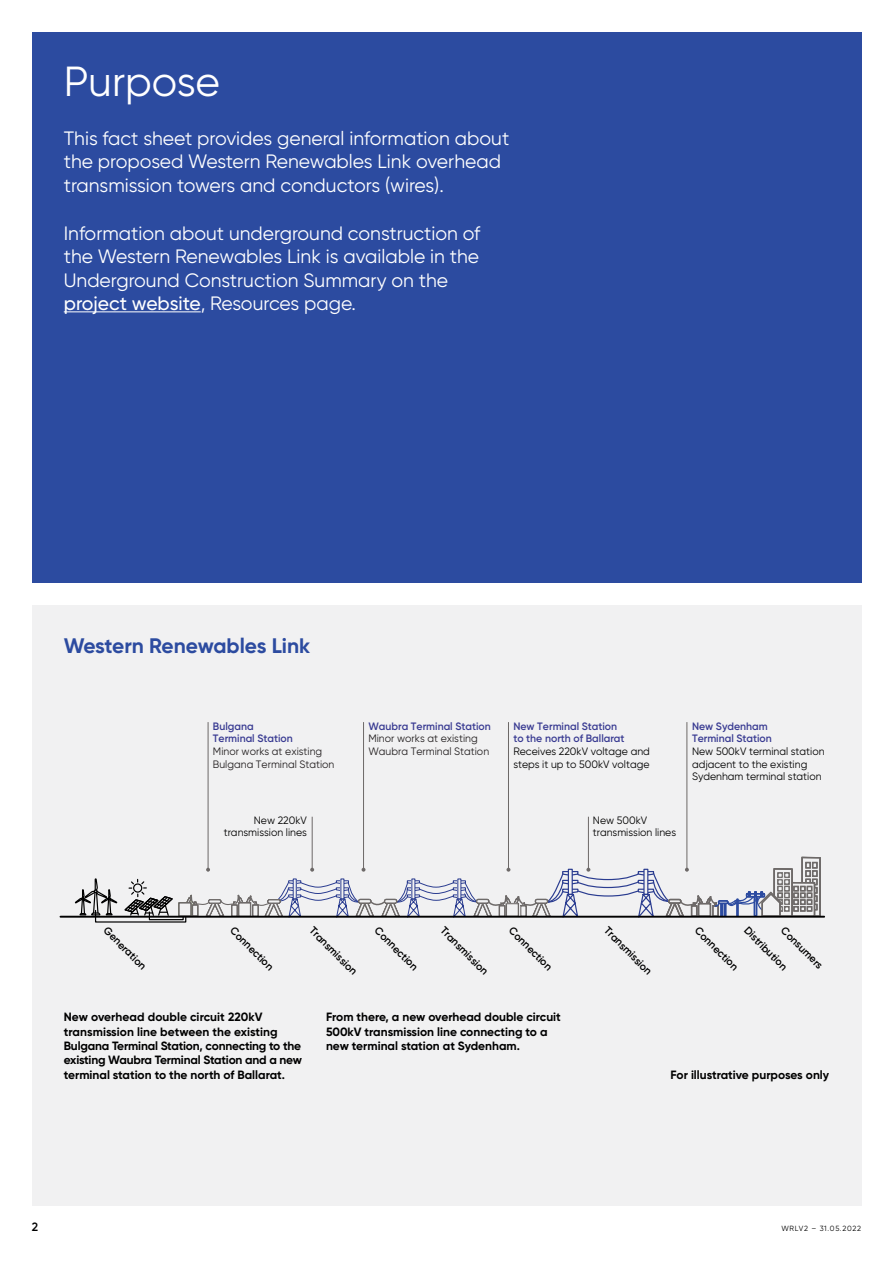
<style>
.page{position:relative;width:893px;height:1263px;background:#fff}
.page>*{position:absolute;margin:0;border:0;box-sizing:border-box;transform-origin:0 0}
.t1{font:42px "Gilroy";color:#fff}
.t2{font:700 21px "Gilroy";color:#2c4ba0}
.t3{font:19.35px/23.2px "Gilroy";color:#fff}
.t4{font:700 12px/14.4px "Gilroy";color:#000}
.t5{font:600 12px "Gilroy";color:#000}
.t6{font:10.65px/12.6px "Gilroy";color:#010101}
.t7{font:600 10.65px "Gilroy";color:#000}
.t8{font:600 10.65px/12.6px "Gilroy";color:#393b92}
.t9{font:10.65px/12.6px "Gilroy";color:#231f20}
.t10{font:7.5px "Gilroy";letter-spacing:.09em;color:#000}
.s1{font-weight:500}
</style>
<div class="page">
<div style="left:32px;top:32px;width:829px;height:551px;background:#2c4ba0"></div>
<hr style="left:64px;top:311px;width:137px;height:1px;background:#fff">
<div style="left:32px;top:605px;width:829px;height:600px;background:#f1f1f2"></div>
<hr style="left:208px;top:722px;width:1px;height:148px;background:#6d6968">
<hr style="left:363px;top:722px;width:1px;height:148px;background:#6d6968">
<hr style="left:312px;top:817px;width:1px;height:53px;background:#6d6968">
<hr style="left:508px;top:722px;width:1px;height:148px;background:#6d6968">
<hr style="left:588px;top:817px;width:1px;height:53px;background:#6d6968">
<hr style="left:686px;top:722px;width:1px;height:148px;background:#6d6968">
<svg style="left:74px;top:856px;width:747px;height:67px"></svg>
<hr style="left:60px;top:916px;width:764px;height:2px;background:#010101">
<h1 class="t1" style="left:64px;top:56px;width:158px">Purpose</h1>
<h3 class="t3" style="left:64px;top:126px;width:447px">This fact sheet provides general information about the proposed Western Renewables Link overhead transmission towers and conductors (wires).</h3>
<h3 class="t3" style="left:64px;top:222px;width:418px">Information about underground construction of the Western Renewables Link is available in the Underground Construction Summary on the <span class="s1">project website</span>, Resources page.</h3>
<h2 class="t2" style="left:64px;top:633px;width:248px">Western Renewables Link</h2>
<p class="t8" style="left:213px;top:720px;width:81px">Bulgana<br>Terminal Station</p>
<p class="t9" style="left:213px;top:745px;width:123px">Minor works at existing<br>Bulgana Terminal Station</p>
<p class="t6" style="left:224px;top:813px;width:85px;text-align:right">New 220kV transmission lines</p>
<p class="t8" style="left:368px;top:720px;width:124px">Waubra Terminal Station</p>
<p class="t9" style="left:368px;top:732px;width:122px">Minor works at existing<br>Waubra Terminal Station</p>
<p class="t8" style="left:513px;top:720px;width:113px">New Terminal Station to the north of Ballarat</p>
<p class="t6" style="left:513px;top:745px;width:138px">Receives 220kV voltage and steps it up to 500kV voltage</p>
<p class="t6" style="left:593px;top:813px;width:85px">New 500kV transmission lines</p>
<p class="t8" style="left:692px;top:720px;width:81px">New Sydenham<br>Terminal Station</p>
<p class="t6" style="left:692px;top:745px;width:134px">New 500kV terminal station adjacent to the existing<br>Sydenham terminal station</p>
<p class="t7" style="left:110px;top:924px;width:57px;rotate:45deg">Generation</p>
<p class="t7" style="left:237px;top:924px;width:58px;rotate:45deg">Connection</p>
<p class="t7" style="left:316px;top:924px;width:64px;rotate:45deg">Transmission</p>
<p class="t7" style="left:381px;top:924px;width:58px;rotate:45deg">Connection</p>
<p class="t7" style="left:447px;top:924px;width:64px;rotate:45deg">Transmission</p>
<p class="t7" style="left:515px;top:924px;width:58px;rotate:45deg">Connection</p>
<p class="t7" style="left:611px;top:924px;width:64px;rotate:45deg">Transmission</p>
<p class="t7" style="left:701px;top:924px;width:58px;rotate:45deg">Connection</p>
<p class="t7" style="left:751px;top:924px;width:58px;rotate:45deg">Distribution</p>
<p class="t7" style="left:788px;top:924px;width:56px;rotate:45deg">Consumers</p>
<p class="t4" style="left:64px;top:1010px;width:240px">New overhead double circuit 220kV transmission line between the existing Bulgana Terminal Station, connecting to the existing Waubra Terminal Station and a new terminal station to the north of Ballarat.</p>
<p class="t4" style="left:326px;top:1010px;width:236px">From there, a new overhead double circuit<br>500kV transmission line connecting to a new terminal station at Sydenham.</p>
<p class="t4" style="left:670px;top:1067px;width:160px">For illustrative purposes only</p>
<p class="t5" style="left:32px;top:1219px;width:8px">2</p>
<p class="t10" style="left:781px;top:1224px;width:81px">WRLV2 – 31.05.2022</p>
</div>
